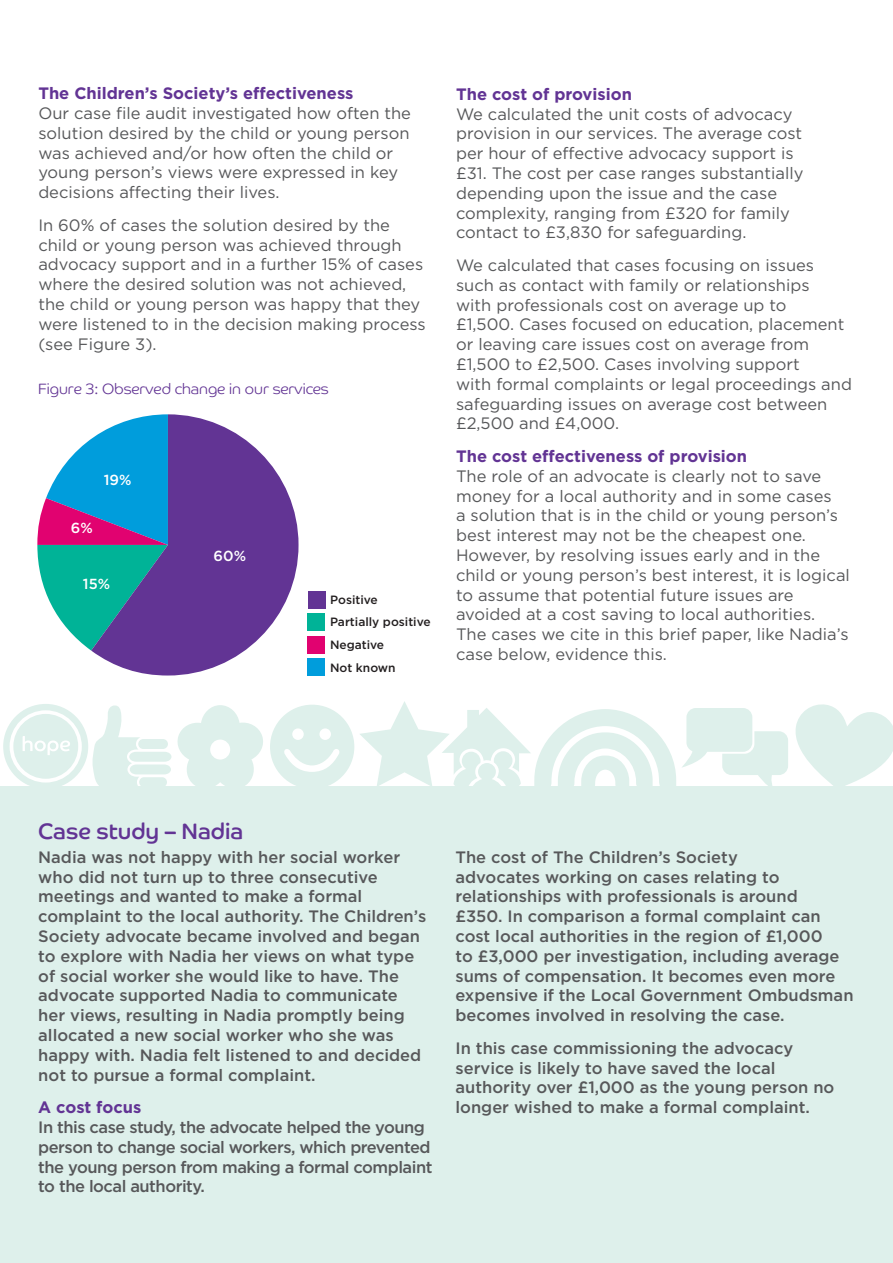
<style>
.page{position:relative;width:893px;height:1263px;background:#fff}
.page>*{position:absolute;margin:0;border:0;box-sizing:border-box;transform-origin:0 0}
.t1{font:22.5px "Co Headline";color:#623494}
.t2{font:16.5px/19.8px "Gotham";color:#57585a}
.t3{font:500 16.5px/19.8px "Gotham";color:#57585a}
.t4{font:500 16.5px/19.8px "Gotham";letter-spacing:-.03em;color:#57585a}
.t5{font:15px "Co Headline Lt";color:#623494}
.t6{font:500 14.55px "Gotham";color:#fff}
.t7{font:500 12px "Gotham";color:#231f20}
.s1{font-weight:700;color:#623494}
</style>
<div class="page">
<div style="left:308px;top:591px;width:17px;height:18px;background:#623494"></div>
<div style="left:308px;top:613px;width:17px;height:18px;background:#00b397"></div>
<div style="left:308px;top:636px;width:17px;height:17px;background:#e10270"></div>
<div style="left:308px;top:659px;width:17px;height:17px;background:#009ddc"></div>
<svg style="left:37px;top:439px;width:54px;height:212px"></svg>
<svg style="left:91px;top:414px;width:208px;height:261px;background:#646aad"></svg>
<div style="left:0;top:787px;width:893px;height:476px;background:#def0eb"></div>
<svg style="left:3px;top:701px;width:890px;height:86px"></svg>
<p class="t2" style="left:38px;top:83px;width:374px"><span class="s1">The Children’s Society’s effectiveness<br></span>Our case file audit investigated how often the solution desired by the child or young person was achieved and/or how often the child or young person’s views were expressed in key decisions affecting their lives.</p>
<p class="t2" style="left:38px;top:215px;width:389px">In 60% of cases the solution desired by the child or young person was achieved through advocacy support and in a further 15% of cases where the desired solution was not achieved, the child or young person was happy that they were listened to in the decision making process (see Figure 3).</p>
<p class="t5" style="left:38px;top:380px;width:292px">Figure 3: Observed change in our services</p>
<p class="t6" style="left:104px;top:471px;width:29px">19%</p>
<p class="t6" style="left:71px;top:520px;width:23px">6%</p>
<p class="t6" style="left:83px;top:576px;width:29px">15%</p>
<p class="t6" style="left:214px;top:547px;width:34px">60%</p>
<p class="t7" style="left:330px;top:593px;width:49px">Positive</p>
<p class="t7" style="left:330px;top:615px;width:102px">Partially positive</p>
<p class="t7" style="left:330px;top:638px;width:56px">Negative</p>
<p class="t7" style="left:330px;top:660px;width:67px">Not known</p>
<p class="t2" style="left:456px;top:84px;width:349px"><span class="s1">The cost of provision<br></span>We calculated the unit costs of advocacy provision in our services. The average cost per hour of effective advocacy support is £31. The cost per case ranges substantially depending upon the issue and the case complexity, ranging from £320 for family contact to £3,830 for safeguarding.</p>
<p class="t2" style="left:456px;top:255px;width:397px">We calculated that cases focusing on issues such as contact with family or relationships<br>with professionals cost on average up to<br>£1,500. Cases focused on education, placement or leaving care issues cost on average from £1,500 to £2,500. Cases involving support<br>with formal complaints or legal proceedings and safeguarding issues on average cost between £2,500 and £4,000.</p>
<p class="t2" style="left:456px;top:446px;width:395px"><span class="s1">The cost effectiveness of provision<br></span>The role of an advocate is clearly not to save money for a local authority and in some cases<br>a solution that is in the child or young person’s best interest may not be the cheapest one.<br>However, by resolving issues early and in the child or young person’s best interest, it is logical to assume that potential future issues are avoided at a cost saving to local authorities.<br>The cases we cite in this brief paper, like Nadia’s case below, evidence this.</p>
<p class="t1" style="left:38px;top:817px;width:206px">Case study – Nadia</p>
<p class="t3" style="left:38px;top:847px;width:389px">Nadia was not happy with her social worker who did not turn up to three consecutive meetings and wanted to make a formal complaint to the local authority. The Children’s Society advocate became involved and began to explore with Nadia her views on what type of social worker she would like to have. The advocate supported Nadia to communicate her views, resulting in Nadia promptly being allocated a new social worker who she was happy with. Nadia felt listened to and decided not to pursue a formal complaint.</p>
<p class="t4" style="left:38px;top:1097px;width:396px"><span class="s1">A cost focus<br></span>In this case study, the advocate helped the young person to change social workers, which prevented the young person from making a formal complaint to the local authority.</p>
<p class="t3" style="left:455px;top:847px;width:400px">The cost of The Children’s Society<br>advocates working on cases relating to relationships with professionals is around<br>£350. In comparison a formal complaint can cost local authorities in the region of £1,000<br>to £3,000 per investigation, including average sums of compensation. It becomes even more expensive if the Local Government Ombudsman becomes involved in resolving the case.</p>
<p class="t3" style="left:455px;top:1037px;width:380px">In this case commissioning the advocacy service is likely to have saved the local authority over £1,000 as the young person no longer wished to make a formal complaint.</p>
</div>
